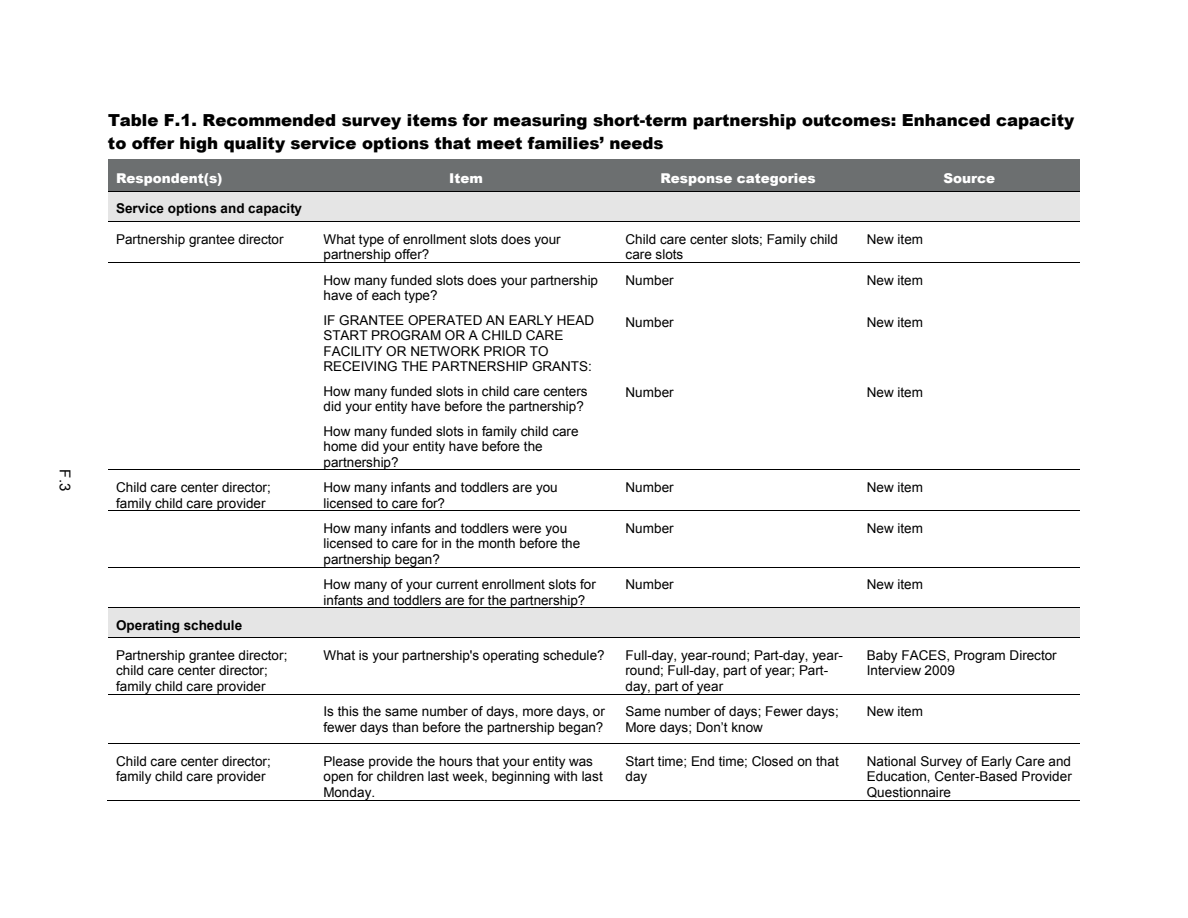
<style>
.page{position:relative;width:1188px;height:918px;background:#fff}
.page>*{position:absolute;margin:0;border:0;box-sizing:border-box;transform-origin:0 0}
.t1{font:900 16.5px/23.2px "Arial";letter-spacing:-.005em;color:#000}
.t2{font:15px "Arial";color:#000}
.t3{font:13.5px/15.5px "Arial";letter-spacing:.005em;color:#000}
.t4{font:700 13.5px "Arial";color:#000}
.t5{font:900 13.5px "Arial";color:#fff}
</style>
<div class="page">
<div style="left:116px;top:192px;width:956px;height:29px;background:#e5e5e5"></div>
<hr style="left:108px;top:221px;width:208px;height:1px;background:#000">
<hr style="left:316px;top:221px;width:301px;height:1px;background:#000">
<hr style="left:618px;top:221px;width:241px;height:1px;background:#000">
<hr style="left:860px;top:221px;width:220px;height:1px;background:#000">
<hr style="left:108px;top:262px;width:208px;height:1px;background:#000">
<hr style="left:316px;top:262px;width:301px;height:1px;background:#000">
<hr style="left:618px;top:262px;width:241px;height:1px;background:#000">
<hr style="left:860px;top:262px;width:220px;height:1px;background:#000">
<hr style="left:108px;top:470px;width:208px;height:1px;background:#000">
<hr style="left:316px;top:470px;width:301px;height:1px;background:#000">
<hr style="left:618px;top:470px;width:241px;height:1px;background:#000">
<hr style="left:860px;top:470px;width:220px;height:1px;background:#000">
<hr style="left:108px;top:510px;width:208px;height:1px;background:#000">
<hr style="left:316px;top:510px;width:301px;height:1px;background:#000">
<hr style="left:618px;top:510px;width:241px;height:1px;background:#000">
<hr style="left:860px;top:510px;width:220px;height:1px;background:#000">
<hr style="left:108px;top:567px;width:208px;height:1px;background:#000">
<hr style="left:316px;top:567px;width:301px;height:1px;background:#000">
<hr style="left:618px;top:567px;width:241px;height:1px;background:#000">
<hr style="left:860px;top:567px;width:220px;height:1px;background:#000">
<div style="left:116px;top:608px;width:956px;height:29px;background:#e5e5e5"></div>
<hr style="left:108px;top:608px;width:208px;height:1px;background:#000">
<hr style="left:316px;top:608px;width:301px;height:1px;background:#000">
<hr style="left:618px;top:608px;width:241px;height:1px;background:#000">
<hr style="left:860px;top:608px;width:220px;height:1px;background:#000">
<hr style="left:108px;top:637px;width:208px;height:1px;background:#000">
<hr style="left:316px;top:637px;width:301px;height:1px;background:#000">
<hr style="left:618px;top:637px;width:241px;height:1px;background:#000">
<hr style="left:860px;top:637px;width:220px;height:1px;background:#000">
<hr style="left:108px;top:694px;width:208px;height:1px;background:#000">
<hr style="left:316px;top:694px;width:301px;height:1px;background:#000">
<hr style="left:618px;top:694px;width:241px;height:1px;background:#000">
<hr style="left:860px;top:694px;width:220px;height:1px;background:#000">
<hr style="left:108px;top:743px;width:208px;height:1px;background:#000">
<hr style="left:316px;top:743px;width:301px;height:1px;background:#000">
<hr style="left:618px;top:743px;width:241px;height:1px;background:#000">
<hr style="left:860px;top:743px;width:220px;height:1px;background:#000">
<hr style="left:107px;top:800px;width:209px;height:1px;background:#000">
<hr style="left:315px;top:800px;width:302px;height:1px;background:#000">
<hr style="left:617px;top:800px;width:242px;height:1px;background:#000">
<hr style="left:858px;top:800px;width:222px;height:1px;background:#000">
<div style="left:108px;top:159px;width:208px;height:33px;background:#6c6f70"></div>
<div style="left:316px;top:159px;width:301px;height:33px;background:#6c6f70"></div>
<div style="left:617px;top:159px;width:242px;height:33px;background:#6c6f70"></div>
<div style="left:859px;top:159px;width:221px;height:33px;background:#6c6f70"></div>
<hr style="left:108px;top:192px;width:208px;height:1px;background:#000">
<hr style="left:316px;top:192px;width:301px;height:1px;background:#000">
<hr style="left:618px;top:192px;width:241px;height:1px;background:#000">
<hr style="left:860px;top:192px;width:220px;height:1px;background:#000">
<p class="t2" style="left:75px;top:469px;width:23px;rotate:90deg">F.3</p>
<p class="t1" style="left:108px;top:108px;width:968px">Table F.1. Recommended survey items for measuring short-term partnership outcomes: Enhanced capacity to offer high quality service options that meet families’ needs</p>
<p class="t5" style="left:116px;top:168px;width:108px">Respondent(s)</p>
<p class="t5" style="left:449px;top:168px;width:35px">Item</p>
<p class="t5" style="left:660px;top:168px;width:157px">Response categories</p>
<p class="t5" style="left:943px;top:168px;width:53px">Source</p>
<p class="t4" style="left:116px;top:200px;width:188px">Service options and capacity</p>
<p class="t3" style="left:116px;top:231px;width:169px">Partnership grantee director</p>
<p class="t3" style="left:323px;top:231px;width:239px">What type of enrollment slots does your partnership offer?</p>
<p class="t3" style="left:626px;top:231px;width:214px">Child care center slots; Family child care slots</p>
<p class="t3" style="left:867px;top:231px;width:58px">New item</p>
<p class="t3" style="left:323px;top:272px;width:276px">How many funded slots does your partnership have of each type?</p>
<p class="t3" style="left:323px;top:312px;width:272px">IF GRANTEE OPERATED AN EARLY HEAD<br>START PROGRAM OR A CHILD CARE<br>FACILITY OR NETWORK PRIOR TO<br>RECEIVING THE PARTNERSHIP GRANTS:</p>
<p class="t3" style="left:323px;top:383px;width:266px">How many funded slots in child care centers did your entity have before the partnership?</p>
<p class="t3" style="left:323px;top:423px;width:257px">How many funded slots in family child care home did your entity have before the partnership?</p>
<p class="t3" style="left:625px;top:272px;width:50px">Number</p>
<p class="t3" style="left:625px;top:315px;width:50px">Number</p>
<p class="t3" style="left:867px;top:272px;width:58px">New item</p>
<p class="t3" style="left:867px;top:315px;width:58px">New item</p>
<p class="t3" style="left:625px;top:384px;width:50px">Number</p>
<p class="t3" style="left:867px;top:384px;width:58px">New item</p>
<p class="t3" style="left:116px;top:480px;width:156px">Child care center director; family child care provider</p>
<p class="t3" style="left:323px;top:480px;width:236px">How many infants and toddlers are you licensed to care for?</p>
<p class="t3" style="left:625px;top:480px;width:50px">Number</p>
<p class="t3" style="left:867px;top:480px;width:58px">New item</p>
<p class="t3" style="left:323px;top:520px;width:258px">How many infants and toddlers were you licensed to care for in the month before the partnership began?</p>
<p class="t3" style="left:625px;top:520px;width:50px">Number</p>
<p class="t3" style="left:867px;top:520px;width:58px">New item</p>
<p class="t3" style="left:323px;top:577px;width:274px">How many of your current enrollment slots for infants and toddlers are for the partnership?</p>
<p class="t3" style="left:625px;top:577px;width:50px">Number</p>
<p class="t3" style="left:867px;top:577px;width:58px">New item</p>
<p class="t4" style="left:116px;top:616px;width:128px">Operating schedule</p>
<p class="t3" style="left:116px;top:647px;width:173px">Partnership grantee director; child care center director; family child care provider</p>
<p class="t3" style="left:323px;top:647px;width:283px">What is your partnership's operating schedule?</p>
<p class="t3" style="left:625px;top:647px;width:219px">Full-day, year-round; Part-day, year&shy;round; Full-day, part of year; Part&shy;day, part of year</p>
<p class="t3" style="left:867px;top:647px;width:191px">Baby FACES, Program Director<br>Interview 2009</p>
<p class="t3" style="left:323px;top:704px;width:283px">Is this the same number of days, more days, or fewer days than before the partnership began?</p>
<p class="t3" style="left:625px;top:704px;width:215px">Same number of days; Fewer days;<br>More days; Don’t know</p>
<p class="t3" style="left:867px;top:704px;width:58px">New item</p>
<p class="t3" style="left:116px;top:754px;width:156px">Child care center director; family child care provider</p>
<p class="t3" style="left:323px;top:754px;width:281px">Please provide the hours that your entity was open for children last week, beginning with last<br>Monday.</p>
<p class="t3" style="left:625px;top:754px;width:215px">Start time; End time; Closed on that day</p>
<p class="t3" style="left:867px;top:754px;width:207px;text-align:justify">National Survey of Early Care and Education, Center-Based Provider Questionnaire</p>
</div>
